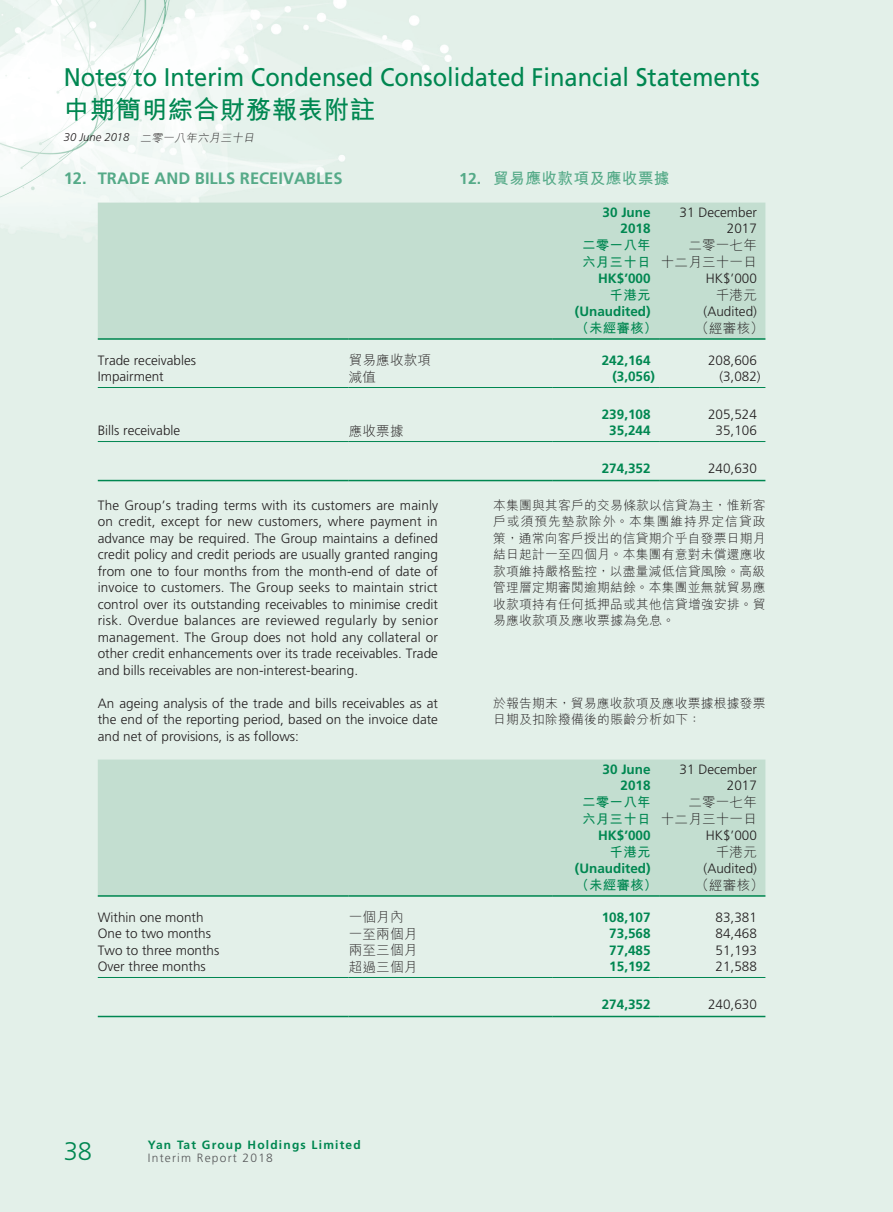
<style>
.page{position:relative;width:893px;height:1212px;background:#fff}
.page>*{position:absolute;margin:0;border:0;box-sizing:border-box;transform-origin:0 0}
.t1{font:25.5px "Frutiger LT Std";color:#008751;scale:.93 1}
.t2{font:700 25.5px "M Hei HK";letter-spacing:.02em;color:#008751}
.t3{font:300 25.5px "Frutiger LT Std";color:#008751}
._01_H1_E{font:700 16.5px "Frutiger LT Std";color:#5a8}
._001_H1_C{font:700 15.75px "M Hei HK";letter-spacing:.02em;color:#5a8}
._00_txt_E{font:300 13.5px/16.5px "Frutiger LT Std";color:#231f20;text-align:justify}
._50_Table_txt{font:300 13.5px "Frutiger LT Std";color:#231f20}
._50_Table_txt-2{font:700 13.5px "Frutiger LT Std";color:#008751}
._50_Table_txt-3{font:300 13.5px "M Hei HK";letter-spacing:.02em;color:#231f20}
._50_Table_txt-4{font:700 13.5px "M Hei HK";letter-spacing:.02em;color:#008751}
._000_txt_C{font:300 12.75px/16.5px "M Hei HK";letter-spacing:.02em;color:#231f20;text-align:justify}
.t4{font:700 12px "Frutiger LT Std";letter-spacing:.1em;color:#008751}
.t5{font:300 12px "Frutiger LT Std";letter-spacing:.1em;color:#57585a}
.t6{font:italic 300 11.25px "Frutiger LT Std";color:#231f20}
.s1{font-family:"M Hei HK"}
.s2{font-family:"Frutiger LT Std"}
</style>
<div class="page">
<div style="left:98px;top:203px;width:667px;height:135px;background:#c3ded0"></div>
<hr style="left:98px;top:338px;width:251px;height:2px;background:#008751">
<hr style="left:349px;top:338px;width:204px;height:2px;background:#008751">
<hr style="left:553px;top:338px;width:106px;height:2px;background:#008751">
<hr style="left:659px;top:338px;width:106px;height:2px;background:#008751">
<hr style="left:98px;top:387px;width:251px;height:1px;background:#008751">
<hr style="left:349px;top:387px;width:204px;height:1px;background:#008751">
<hr style="left:553px;top:387px;width:106px;height:1px;background:#008751">
<hr style="left:659px;top:387px;width:106px;height:1px;background:#008751">
<hr style="left:98px;top:441px;width:251px;height:1px;background:#008751">
<hr style="left:349px;top:441px;width:204px;height:1px;background:#008751">
<hr style="left:553px;top:441px;width:106px;height:1px;background:#008751">
<hr style="left:659px;top:441px;width:106px;height:1px;background:#008751">
<hr style="left:98px;top:480px;width:251px;height:1px;background:#008751">
<hr style="left:349px;top:480px;width:204px;height:1px;background:#008751">
<hr style="left:553px;top:480px;width:106px;height:1px;background:#008751">
<hr style="left:659px;top:480px;width:106px;height:1px;background:#008751">
<div style="left:98px;top:759px;width:667px;height:136px;background:#c3ded0"></div>
<hr style="left:98px;top:895px;width:251px;height:2px;background:#008751">
<hr style="left:349px;top:895px;width:204px;height:2px;background:#008751">
<hr style="left:553px;top:895px;width:106px;height:2px;background:#008751">
<hr style="left:659px;top:895px;width:106px;height:2px;background:#008751">
<hr style="left:98px;top:977px;width:251px;height:1px;background:#008751">
<hr style="left:349px;top:977px;width:204px;height:1px;background:#008751">
<hr style="left:553px;top:977px;width:106px;height:1px;background:#008751">
<hr style="left:659px;top:977px;width:106px;height:1px;background:#008751">
<hr style="left:98px;top:1016px;width:251px;height:1px;background:#008751">
<hr style="left:349px;top:1016px;width:204px;height:1px;background:#008751">
<hr style="left:553px;top:1016px;width:106px;height:1px;background:#008751">
<hr style="left:659px;top:1016px;width:106px;height:1px;background:#008751">
<h1 class="t1" style="left:64px;top:62px;width:750px">Notes to Interim Condensed Consolidated Financial Statements</h1>
<h1 class="t2" style="left:64px;top:91px;width:313px">中期簡明綜合財務報表附註</h1>
<p class="t6" style="left:64px;top:131px;width:194px">30 June 2018 <span class="s1">二零一八年六月三十日</span></p>
<p class="_01_H1_E" style="left:64px;top:168px;width:280px">12. TRADE AND BILLS RECEIVABLES</p>
<p class="_001_H1_C" style="left:459px;top:167px;width:212px"><span class="s2">12.</span> 貿易應收款項及應收票據</p>
<p class="_50_Table_txt-2" style="left:603px;top:204px;width:50px">30 June</p>
<p class="_50_Table_txt-2" style="left:621px;top:221px;width:32px">2018</p>
<p class="_50_Table_txt" style="left:680px;top:204px;width:79px">31 December</p>
<p class="_50_Table_txt" style="left:727px;top:221px;width:32px">2017</p>
<p class="_50_Table_txt-4" style="left:582px;top:236px;width:70px">二零一八年</p>
<p class="_50_Table_txt-4" style="left:582px;top:252px;width:70px">六月三十日</p>
<p class="_50_Table_txt-3" style="left:688px;top:238px;width:70px">二零一七年</p>
<p class="_50_Table_txt-3" style="left:661px;top:255px;width:98px">十二月三十一日</p>
<p class="_50_Table_txt-2" style="left:598px;top:270px;width:54px">HK$’000</p>
<p class="_50_Table_txt" style="left:706px;top:270px;width:53px">HK$’000</p>
<p class="_50_Table_txt-4" style="left:609px;top:285px;width:43px">千港元</p>
<p class="_50_Table_txt-3" style="left:716px;top:288px;width:43px">千港元</p>
<p class="_50_Table_txt-2" style="left:575px;top:303px;width:77px">(Unaudited)</p>
<p class="_50_Table_txt" style="left:704px;top:303px;width:55px">(Audited)</p>
<p class="_50_Table_txt-4" style="left:575px;top:318px;width:83px">（未經審核）</p>
<p class="_50_Table_txt-3" style="left:696px;top:321px;width:70px">（經審核）</p>
<p class="_50_Table_txt" style="left:98px;top:352px;width:100px">Trade receivables</p>
<p class="_50_Table_txt-3" style="left:349px;top:353px;width:84px">貿易應收款項</p>
<p class="_50_Table_txt-2" style="left:602px;top:352px;width:50px">242,164</p>
<p class="_50_Table_txt" style="left:708px;top:352px;width:50px">208,606</p>
<p class="_50_Table_txt" style="left:98px;top:369px;width:67px">Impairment</p>
<p class="_50_Table_txt-3" style="left:349px;top:370px;width:29px">減值</p>
<p class="_50_Table_txt-2" style="left:612px;top:368px;width:44px">(3,056)</p>
<p class="_50_Table_txt" style="left:719px;top:369px;width:43px">(3,082)</p>
<p class="_50_Table_txt-2" style="left:602px;top:406px;width:50px">239,108</p>
<p class="_50_Table_txt" style="left:708px;top:406px;width:50px">205,524</p>
<p class="_50_Table_txt" style="left:98px;top:423px;width:84px">Bills receivable</p>
<p class="_50_Table_txt-3" style="left:349px;top:424px;width:56px">應收票據</p>
<p class="_50_Table_txt-2" style="left:609px;top:422px;width:43px">35,244</p>
<p class="_50_Table_txt" style="left:716px;top:423px;width:43px">35,106</p>
<p class="_50_Table_txt-2" style="left:602px;top:460px;width:50px">274,352</p>
<p class="_50_Table_txt" style="left:708px;top:460px;width:50px">240,630</p>
<p class="_00_txt_E" style="left:98px;top:497px;width:342px">The Group’s trading terms with its customers are mainly on credit, except for new customers, where payment in advance may be required. The Group maintains a defined credit policy and credit periods are usually granted ranging from one to four months from the month-end of date of invoice to customers. The Group seeks to maintain strict control over its outstanding receivables to minimise credit risk. Overdue balances are reviewed regularly by senior management. The Group does not hold any collateral or other credit enhancements over its trade receivables. Trade and bills receivables are non-interest-bearing.</p>
<p class="_00_txt_E" style="left:98px;top:695px;width:342px">An ageing analysis of the trade and bills receivables as at the end of the reporting period, based on the invoice date and net of provisions, is as follows:</p>
<p class="_50_Table_txt-2" style="left:603px;top:761px;width:50px">30 June</p>
<p class="_50_Table_txt-2" style="left:621px;top:778px;width:32px">2018</p>
<p class="_000_txt_C" style="left:493px;top:497px;width:274px">本集團與其客戶的交易條款以信貸為主，惟新客戶或須預先墊款除外。本集團維持界定信貸政策，通常向客戶授出的信貸期介乎自發票日期月結日起計一至四個月。本集團有意對未償還應收款項維持嚴格監控，以盡量減低信貸風險。高級管理層定期審閱逾期結餘。本集團並無就貿易應收款項持有任何抵押品或其他信貸增強安排。貿易應收款項及應收票據為免息。</p>
<p class="_000_txt_C" style="left:493px;top:695px;width:274px">於報告期末，貿易應收款項及應收票據根據發票日期及扣除撥備後的賬齡分析如下：</p>
<p class="_50_Table_txt" style="left:680px;top:761px;width:79px">31 December</p>
<p class="_50_Table_txt" style="left:727px;top:778px;width:32px">2017</p>
<p class="_50_Table_txt-4" style="left:582px;top:792px;width:70px">二零一八年</p>
<p class="_50_Table_txt-4" style="left:582px;top:809px;width:70px">六月三十日</p>
<p class="_50_Table_txt-3" style="left:688px;top:795px;width:70px">二零一七年</p>
<p class="_50_Table_txt-3" style="left:661px;top:812px;width:98px">十二月三十一日</p>
<p class="_50_Table_txt-2" style="left:598px;top:827px;width:54px">HK$’000</p>
<p class="_50_Table_txt" style="left:706px;top:827px;width:53px">HK$’000</p>
<p class="_50_Table_txt-4" style="left:609px;top:842px;width:43px">千港元</p>
<p class="_50_Table_txt-3" style="left:716px;top:845px;width:43px">千港元</p>
<p class="_50_Table_txt-2" style="left:575px;top:860px;width:77px">(Unaudited)</p>
<p class="_50_Table_txt" style="left:704px;top:860px;width:55px">(Audited)</p>
<p class="_50_Table_txt-4" style="left:575px;top:875px;width:83px">（未經審核）</p>
<p class="_50_Table_txt-3" style="left:696px;top:878px;width:70px">（經審核）</p>
<p class="_50_Table_txt" style="left:98px;top:909px;width:107px">Within one month</p>
<p class="_50_Table_txt-3" style="left:349px;top:910px;width:56px">一個月內</p>
<p class="_50_Table_txt-2" style="left:602px;top:909px;width:50px">108,107</p>
<p class="_50_Table_txt" style="left:716px;top:909px;width:43px">83,381</p>
<p class="_50_Table_txt" style="left:98px;top:926px;width:115px">One to two months</p>
<p class="_50_Table_txt-3" style="left:349px;top:927px;width:70px">一至兩個月</p>
<p class="_50_Table_txt-2" style="left:609px;top:925px;width:43px">73,568</p>
<p class="_50_Table_txt" style="left:716px;top:926px;width:43px">84,468</p>
<p class="_50_Table_txt" style="left:98px;top:942px;width:123px">Two to three months</p>
<p class="_50_Table_txt-3" style="left:349px;top:943px;width:70px">兩至三個月</p>
<p class="_50_Table_txt-2" style="left:609px;top:942px;width:43px">77,485</p>
<p class="_50_Table_txt" style="left:716px;top:942px;width:43px">51,193</p>
<p class="_50_Table_txt" style="left:98px;top:959px;width:109px">Over three months</p>
<p class="_50_Table_txt-3" style="left:349px;top:960px;width:70px">超過三個月</p>
<p class="_50_Table_txt-2" style="left:609px;top:958px;width:43px">15,192</p>
<p class="_50_Table_txt" style="left:716px;top:959px;width:43px">21,588</p>
<p class="_50_Table_txt-2" style="left:602px;top:996px;width:50px">274,352</p>
<p class="_50_Table_txt" style="left:708px;top:996px;width:50px">240,630</p>
<p class="t4" style="left:148px;top:1137px;width:214px">Yan Tat Group Holdings Limited</p>
<h1 class="t3" style="left:64px;top:1136px;width:30px">38</h1>
<p class="t5" style="left:148px;top:1151px;width:126px">Interim Report 2018</p>
</div>
